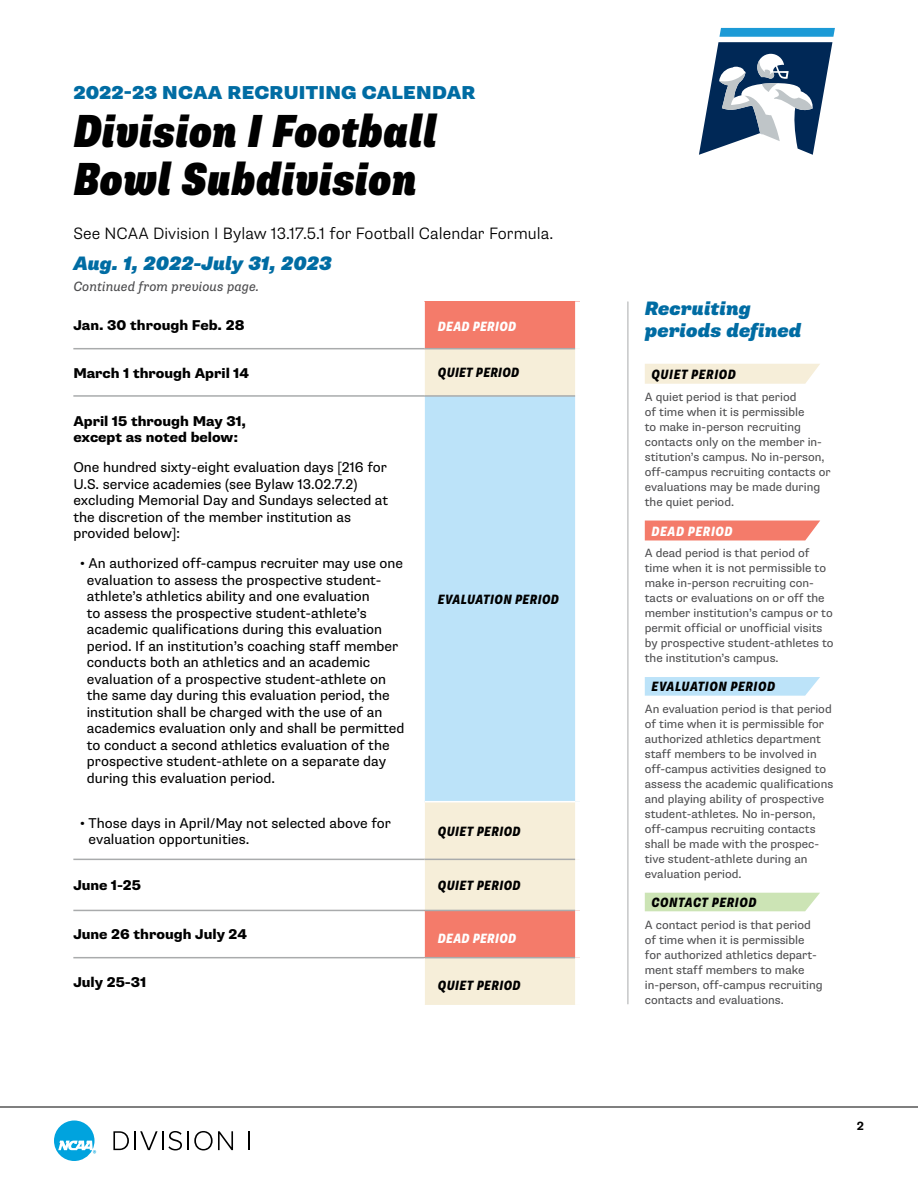
<style>
.page{position:relative;width:918px;height:1188px;background:#fff}
.page>*{position:absolute;margin:0;border:0;box-sizing:border-box;transform-origin:0 0}
.t1{font:italic 900 condensed 46.5px/48px "Supria Sans";color:#000}
.t2{font:italic 900 19.5px/22.5px "Supria Sans";color:#006ca3}
.t3{font:900 18.75px "Supria Sans";letter-spacing:.015em;color:#006ca3}
.t4{font:300 16.5px "Supria Sans";letter-spacing:.005em;color:#000}
.t5{font:14.25px/16.5px "Supria Sans";color:#000}
.t6{font:800 14.25px/16.5px "Supria Sans";color:#000}
.t7{font:italic 800 condensed 13.5px "Supria Sans";letter-spacing:.025em;color:#000}
.t8{font:italic 13.5px "Supria Sans";color:#4d4d4f}
.t9{font:italic 800 condensed 13.5px "Supria Sans";letter-spacing:.015em;color:#fff}
.t10{font:italic 800 condensed 13.5px "Supria Sans";letter-spacing:.035em;color:#fff}
.t11{font:12px/15px "Supria Sans";color:#4d4d4f}
.t12{font:700 12px "Supria Sans";color:#000}
</style>
<div class="page">
<hr style="left:0;top:1107px;width:918px;height:1px;background:#000">
<svg style="left:113px;top:1131px;width:120px;height:19px"></svg>
<svg style="left:248px;top:1131px;width:1px;height:19px"></svg>
<svg style="left:54px;top:1120px;width:42px;height:41px"></svg>
<div style="left:645px;top:521px;width:175px;height:19px;background:#f47b6a"></div>
<svg style="left:645px;top:364px;width:175px;height:20px;background:#f6eedb"></svg>
<div style="left:645px;top:893px;width:175px;height:18px;background:#cce4b5"></div>
<svg style="left:645px;top:677px;width:175px;height:19px;background:#c0e4f9"></svg>
<hr style="left:628px;top:302px;width:1px;height:702px;background:#a9abac">
<div style="left:424px;top:301px;width:156px;height:48px;background:#f47b6a"></div>
<div style="left:424px;top:349px;width:156px;height:47px;background:#f6eed9"></div>
<div style="left:424px;top:396px;width:156px;height:406px;background:#bce3f9"></div>
<div style="left:425px;top:802px;width:150px;height:203px;background:#f6eed9"></div>
<div style="left:424px;top:910px;width:156px;height:48px;background:#f47b6a"></div>
<hr style="left:424px;top:349px;width:1px;height:46px;background:#fff">
<hr style="left:424px;top:397px;width:1px;height:404px;background:#fff">
<div style="left:575px;top:349px;width:9px;height:47px;background:#fff"></div>
<div style="left:575px;top:396px;width:9px;height:406px;background:#fff"></div>
<hr style="left:73px;top:395px;width:351px;height:2px;background:#a9abac">
<hr style="left:424px;top:395px;width:151px;height:2px;background:#a9abac">
<hr style="left:73px;top:348px;width:351px;height:1px;background:#a9abac">
<hr style="left:424px;top:301px;width:1px;height:47px;background:#fff">
<div style="left:575px;top:301px;width:9px;height:48px;background:#fff"></div>
<hr style="left:424px;top:348px;width:151px;height:1px;background:#a9abac">
<hr style="left:424px;top:801px;width:151px;height:1px;background:#fff">
<hr style="left:73px;top:859px;width:351px;height:1px;background:#a9abac">
<hr style="left:424px;top:859px;width:151px;height:1px;background:#a9abac">
<hr style="left:73px;top:910px;width:351px;height:1px;background:#a9abac">
<hr style="left:424px;top:910px;width:151px;height:1px;background:#a9abac">
<hr style="left:73px;top:957px;width:351px;height:1px;background:#a9abac">
<hr style="left:424px;top:957px;width:151px;height:1px;background:#a9abac">
<hr style="left:424px;top:911px;width:1px;height:46px;background:#fff">
<div style="left:575px;top:910px;width:9px;height:48px;background:#fff"></div>
<svg style="left:699px;top:27px;width:136px;height:128px"></svg>
<h3 class="t3" style="left:73px;top:81px;width:404px">2022-23 NCAA RECRUITING CALENDAR</h3>
<h1 class="t1" style="left:73px;top:108px;width:365px">Division I Football<br>Bowl Subdivision</h1>
<h3 class="t4" style="left:73px;top:223px;width:481px">See NCAA Division I Bylaw 13.17.5.1 for Football Calendar Formula.</h3>
<h2 class="t2" style="left:73px;top:253px;width:260px">Aug. 1, 2022-July 31, 2023</h2>
<p class="t8" style="left:73px;top:278px;width:187px">Continued from previous page.</p>
<p class="t6" style="left:73px;top:318px;width:173px">Jan. 30 through Feb. 28</p>
<p class="t9" style="left:438px;top:318px;width:80px">DEAD PERIOD</p>
<p class="t6" style="left:73px;top:365px;width:177px">March 1 through April 14</p>
<p class="t7" style="left:438px;top:364px;width:83px">QUIET PERIOD</p>
<p class="t6" style="left:73px;top:413px;width:174px">April 15 through May 31, except as noted below:</p>
<p class="t5" style="left:73px;top:459px;width:316px">One hundred sixty-eight evaluation days [216 for U.S. service academies (see Bylaw 13.02.7.2) excluding Memorial Day and Sundays selected at the discretion of the member institution as provided below]:</p>
<p class="t5" style="left:87px;top:555px;width:319px;text-indent:-7px">• An authorized off-campus recruiter may use one evaluation to assess the prospective student&shy;athlete’s athletics ability and one evaluation<br>to assess the prospective student-athlete’s academic qualifications during this evaluation period. If an institution’s coaching staff member conducts both an athletics and an academic evaluation of a prospective student-athlete on the same day during this evaluation period, the institution shall be charged with the use of an academics evaluation only and shall be permitted to conduct a second athletics evaluation of the prospective student-athlete on a separate day during this evaluation period.</p>
<p class="t7" style="left:438px;top:591px;width:123px">EVALUATION PERIOD</p>
<p class="t5" style="left:89px;top:815px;width:304px;text-indent:-8px">• Those days in April/May not selected above for evaluation opportunities.</p>
<p class="t7" style="left:438px;top:823px;width:84px">QUIET PERIOD</p>
<p class="t6" style="left:73px;top:877px;width:69px">June 1-25</p>
<p class="t7" style="left:438px;top:877px;width:84px">QUIET PERIOD</p>
<p class="t6" style="left:73px;top:927px;width:175px">June 26 through July 24</p>
<p class="t9" style="left:438px;top:930px;width:80px">DEAD PERIOD</p>
<p class="t6" style="left:73px;top:974px;width:75px">July 25-31</p>
<p class="t7" style="left:438px;top:977px;width:84px">QUIET PERIOD</p>
<h2 class="t2" style="left:645px;top:298px;width:158px">Recruiting periods defined</h2>
<p class="t7" style="left:652px;top:366px;width:86px">QUIET PERIOD</p>
<p class="t11" style="left:645px;top:389px;width:187px">A quiet period is that period<br>of time when it is permissible<br>to make in-person recruiting contacts only on the member in&shy;stitution’s campus. No in-person, off-campus recruiting contacts or evaluations may be made during the quiet period.</p>
<p class="t10" style="left:652px;top:523px;width:82px">DEAD PERIOD</p>
<p class="t11" style="left:645px;top:546px;width:190px">A dead period is that period of time when it is not permissible to make in-person recruiting con&shy;tacts or evaluations on or off the member institution’s campus or to permit official or unofficial visits by prospective student-athletes to the institution’s campus.</p>
<p class="t7" style="left:652px;top:678px;width:125px">EVALUATION PERIOD</p>
<p class="t11" style="left:645px;top:701px;width:190px">An evaluation period is that period of time when it is permissible for authorized athletics department staff members to be involved in off-campus activities designed to assess the academic qualifications and playing ability of prospective student-athletes. No in-person, off-campus recruiting contacts shall be made with the prospec&shy;tive student-athlete during an evaluation period.</p>
<p class="t7" style="left:652px;top:894px;width:106px">CONTACT PERIOD</p>
<p class="t11" style="left:645px;top:918px;width:179px">A contact period is that period of time when it is permissible for authorized athletics depart&shy;ment staff members to make in-person, off-campus recruiting contacts and evaluations.</p>
<p class="t12" style="left:857px;top:1118px;width:9px">2</p>
</div>
